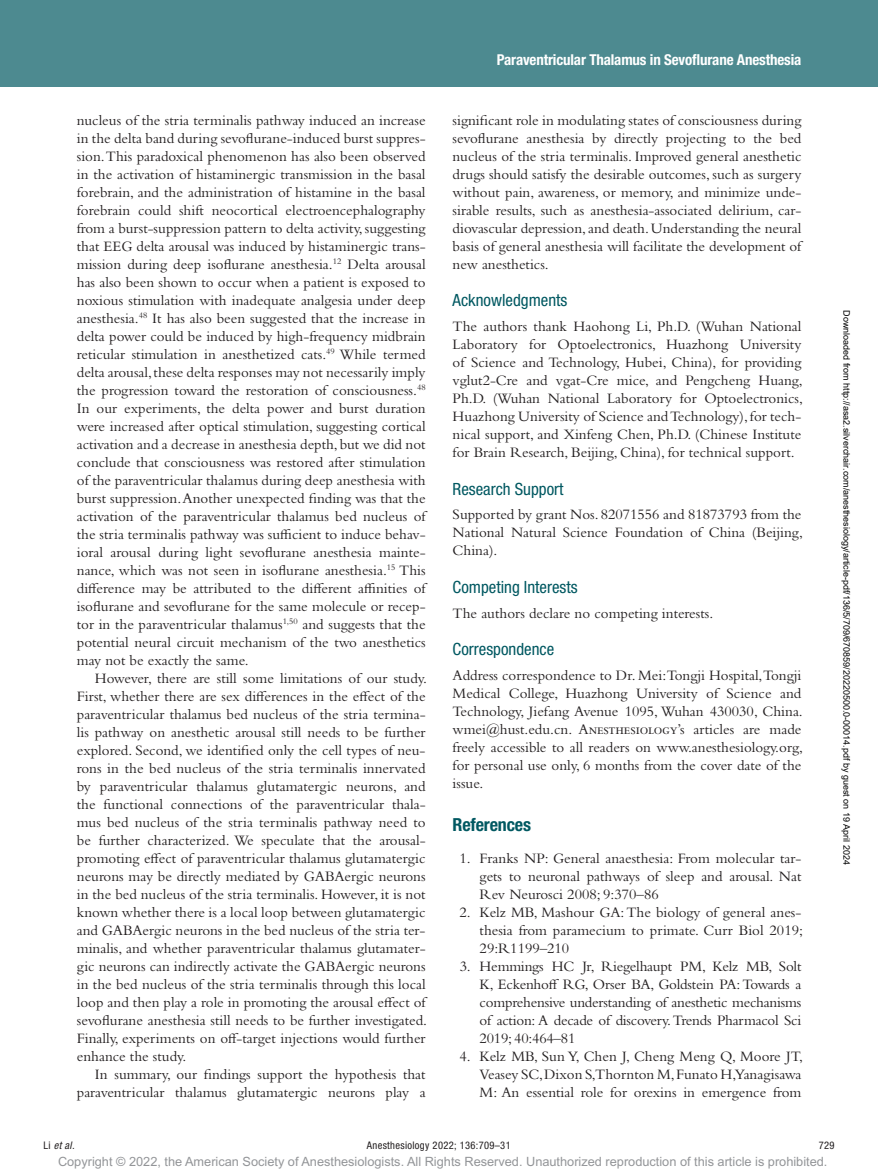
<style>
.page{position:relative;width:878px;height:1175px;background:#fff}
.page>*{position:absolute;margin:0;border:0;box-sizing:border-box;transform-origin:0 0}
.t1{font:700 condensed 18px "Helvetica Neue LT Std";color:#005861}
.t2{font:condensed 16.8px "Helvetica Neue LT Std";color:#005861}
.t3{font:15px/18px "Bembo Std";color:#231f20;text-align:justify}
.t4{font:700 condensed 15px "Helvetica Neue LT Std";letter-spacing:-.01em;color:#fff}
.t5{font:12.75px "Arial MT Std";color:#939598}
.t6{font:condensed 10.5px "Helvetica Neue LT Std";letter-spacing:.03em;color:#231f20}
.t7{font:italic condensed 10.5px "Helvetica Neue LT Std";color:#231f20}
.t8{font:9px "Arial";color:#000}
.s1{font-style:normal}
</style>
<div class="page">
<div style="left:0;top:0;width:878px;height:86px;background:#4d8a90"></div>
<p class="t3" style="left:77px;top:111px;width:350px">nucleus of the stria terminalis pathway induced an increase in the delta band during sevoflurane-induced burst suppres&shy;sion. This paradoxical phenomenon has also been observed in the activation of histaminergic transmission in the basal forebrain, and the administration of histamine in the basal forebrain could shift neocortical electroencephalography from a burst-suppression pattern to delta activity, suggesting that EEG delta arousal was induced by histaminergic trans&shy;mission during deep isoflurane anesthesia.<sup>12</sup> Delta arousal has also been shown to occur when a patient is exposed to noxious stimulation with inadequate analgesia under deep anesthesia.<sup>48</sup> It has also been suggested that the increase in delta power could be induced by high-frequency midbrain reticular stimulation in anesthetized cats.<sup>49</sup> While termed delta arousal, these delta responses may not necessarily imply the progression toward the restoration of consciousness.<sup>48<br></sup>In our experiments, the delta power and burst duration were increased after optical stimulation, suggesting cortical activation and a decrease in anesthesia depth, but we did not conclude that consciousness was restored after stimulation of the paraventricular thalamus during deep anesthesia with burst suppression. Another unexpected finding was that the activation of the paraventricular thalamus bed nucleus of the stria terminalis pathway was sufficient to induce behav&shy;ioral arousal during light sevoflurane anesthesia mainte&shy;nance, which was not seen in isoflurane anesthesia.<sup>15</sup> This difference may be attributed to the different affinities of isoflurane and sevoflurane for the same molecule or recep&shy;tor in the paraventricular thalamus<sup>1,50</sup> and suggests that the potential neural circuit mechanism of the two anesthetics may not be exactly the same.</p>
<p class="t3" style="left:77px;top:669px;width:352px;text-indent:18px">However, there are still some limitations of our study.<br>First, whether there are sex differences in the effect of the paraventricular thalamus bed nucleus of the stria termina&shy;lis pathway on anesthetic arousal still needs to be further explored. Second, we identified only the cell types of neu&shy;rons in the bed nucleus of the stria terminalis innervated by paraventricular thalamus glutamatergic neurons, and the functional connections of the paraventricular thala&shy;mus bed nucleus of the stria terminalis pathway need to be further characterized. We speculate that the arousal&shy;promoting effect of paraventricular thalamus glutamatergic neurons may be directly mediated by GABAergic neurons in the bed nucleus of the stria terminalis. However, it is not known whether there is a local loop between glutamatergic and GABAergic neurons in the bed nucleus of the stria ter&shy;minalis, and whether paraventricular thalamus glutamater&shy;gic neurons can indirectly activate the GABAergic neurons in the bed nucleus of the stria terminalis through this local loop and then play a role in promoting the arousal effect of sevoflurane anesthesia still needs to be further investigated.<br>Finally, experiments on off-target injections would further enhance the study.</p>
<p class="t3" style="left:77px;top:1065px;width:350px;text-align:right">In summary, our findings support the hypothesis that paraventricular thalamus glutamatergic neurons play a</p>
<p class="t4" style="left:497px;top:51px;width:306px">Paraventricular Thalamus in Sevoflurane Anesthesia</p>
<p class="t3" style="left:452px;top:111px;width:350px">significant role in modulating states of consciousness during sevoflurane anesthesia by directly projecting to the bed nucleus of the stria terminalis. Improved general anesthetic drugs should satisfy the desirable outcomes, such as surgery without pain, awareness, or memory, and minimize unde&shy;sirable results, such as anesthesia-associated delirium, car&shy;diovascular depression, and death. Understanding the neural basis of general anesthesia will facilitate the development of new anesthetics.</p>
<p class="t2" style="left:452px;top:291px;width:116px">Acknowledgments</p>
<p class="t3" style="left:452px;top:317px;width:352px">The authors thank Haohong Li, Ph.D. (Wuhan National Laboratory for Optoelectronics, Huazhong University of Science and Technology, Hubei, China), for providing vglut2-Cre and vgat-Cre mice, and Pengcheng Huang, Ph.D. (Wuhan National Laboratory for Optoelectronics, Huazhong University of Science and Technology), for tech&shy;nical support, and Xinfeng Chen, Ph.D. (Chinese Institute for Brain Research, Beijing, China), for technical support.</p>
<p class="t2" style="left:452px;top:479px;width:112px">Research Support</p>
<p class="t3" style="left:452px;top:505px;width:352px">Supported by grant Nos. 82071556 and 81873793 from the National Natural Science Foundation of China (Beijing, China).</p>
<p class="t2" style="left:452px;top:577px;width:126px">Competing Interests</p>
<p class="t3" style="left:452px;top:603px;width:262px">The authors declare no competing interests.</p>
<p class="t2" style="left:452px;top:639px;width:103px">Correspondence</p>
<p class="t3" style="left:452px;top:666px;width:352px">Address correspondence to Dr. Mei:Tongji Hospital,Tongji Medical College, Huazhong University of Science and Technology, Jiefang Avenue 1095, Wuhan 430030, China. wmei@hust.edu.cn. Anesthesiology’s articles are made freely accessible to all readers on www.anesthesiology.org, for personal use only, 6 months from the cover date of the issue.</p>
<p class="t1" style="left:452px;top:813px;width:80px">References</p>
<p class="t3" style="left:479px;top:849px;width:323px;text-indent:-20px">1. Franks NP: General anaesthesia: From molecular tar&shy;gets to neuronal pathways of sleep and arousal. Nat Rev Neurosci 2008; 9:370–86</p>
<p class="t3" style="left:479px;top:903px;width:325px;text-indent:-20px">2. Kelz MB, Mashour GA: The biology of general anes&shy;thesia from paramecium to primate. Curr Biol 2019; 29:R1199–210</p>
<p class="t3" style="left:479px;top:957px;width:323px;text-indent:-20px">3. Hemmings HC Jr, Riegelhaupt PM, Kelz MB, Solt K, Eckenhoff RG, Orser BA, Goldstein PA: Towards a comprehensive understanding of anesthetic mechanisms of action: A decade of discovery. Trends Pharmacol Sci 2019; 40:464–81</p>
<p class="t3" style="left:479px;top:1047px;width:325px;text-indent:-20px">4. Kelz MB, Sun Y, Chen J, Cheng Meng Q, Moore JT, Veasey SC, Dixon S,Thornton M, Funato H,Yanagisawa M: An essential role for orexins in emergence from</p>
<p class="t8" style="left:850px;top:310px;width:556px;rotate:90deg">Downloaded from http://asa2.silverchair.com/anesthesiology/article-pdf/136/5/709/670859/20220500.0-00014.pdf by guest on 19 April 2024</p>
<p class="t7" style="left:44px;top:1139px;width:33px"><span class="s1">Li</span> et al.</p>
<p class="t6" style="left:367px;top:1139px;width:145px">Anesthesiology 2022; 136:709–31</p>
<p class="t6" style="left:818px;top:1139px;width:17px">729</p>
<p class="t5" style="left:58px;top:1154px;width:771px">Copyright © 2022, the American Society of Anesthesiologists. All Rights Reserved. Unauthorized reproduction of this article is prohibited.</p>
</div>
